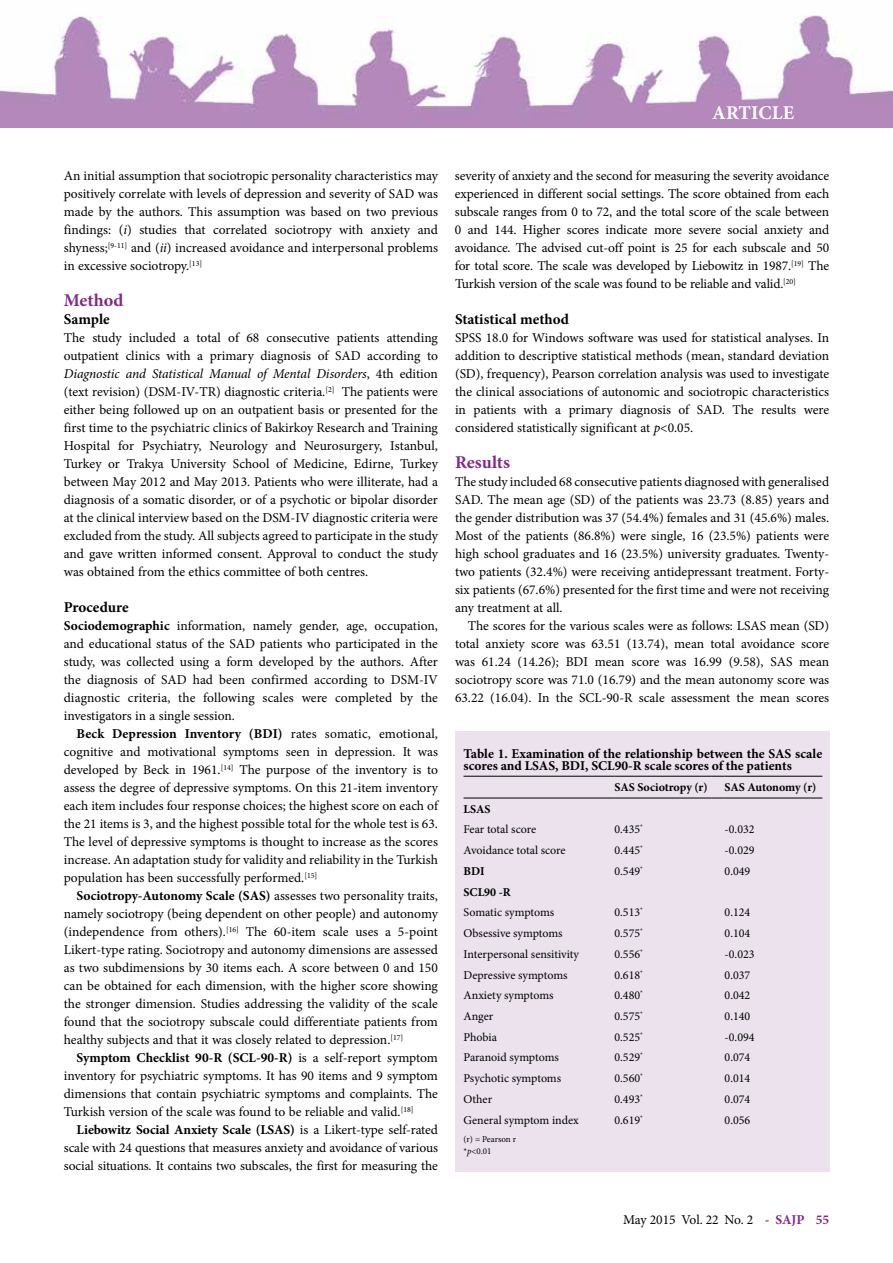
<style>
.page{position:relative;width:893px;height:1263px;background:#fff}
.page>*{position:absolute;margin:0;border:0;box-sizing:border-box;transform-origin:0 0}
.t1{font:700 19.5px "Minion Pro";letter-spacing:.01em;color:#fff}
.t2{font:700 18px "Minion Pro";color:#822a85}
.t3{font:700 15px "Minion Pro";color:#000}
.t4{font:13.5px/18px "Minion Pro";letter-spacing:-.005em;color:#000;text-align:justify}
.t5{font:700 13.5px/12px "Minion Pro";color:#000}
.t6{font:12px "Minion Pro";color:#000}
.t7{font:700 12px "Minion Pro";letter-spacing:-.005em;color:#000}
.t8{font:9px/12px "Minion Pro";letter-spacing:-.005em;color:#000}
.s1{font-style:italic}
.s2{font-weight:700}
.s3{font-weight:700;color:#822a85}
</style>
<div class="page">
<img style="left:0;top:15px;width:893px;height:113px">
<div style="left:455px;top:731px;width:374px;height:440px;background:#ebe2ed"></div>
<hr style="left:463px;top:776px;width:151px;height:1px;background:#000">
<hr style="left:614px;top:776px;width:98px;height:1px;background:#000">
<svg style="left:712px;top:776px;width:13px;height:1px"></svg>
<hr style="left:725px;top:776px;width:97px;height:1px;background:#000">
<hr style="left:463px;top:798px;width:151px;height:1px;background:#000">
<hr style="left:614px;top:798px;width:98px;height:1px;background:#000">
<svg style="left:712px;top:798px;width:13px;height:1px"></svg>
<hr style="left:725px;top:798px;width:97px;height:1px;background:#000">
<h1 class="t1" style="left:712px;top:99px;width:84px">ARTICLE</h1>
<p class="t4" style="left:64px;top:167px;width:376px">An initial assumption that sociotropic personality characteristics may positively correlate with levels of depression and severity of SAD was made by the authors. This assumption was based on two previous findings: (<span class="s1">i</span>) studies that correlated sociotropy with anxiety and shyness;<sup>[9-11]</sup> and (<span class="s1">ii</span>) increased avoidance and interpersonal problems in excessive sociotropy.<sup>[13]</sup></p>
<h2 class="t2" style="left:64px;top:288px;width:61px">Method</h2>
<p class="t3" style="left:64px;top:309px;width:48px">Sample</p>
<p class="t4" style="left:64px;top:329px;width:376px">The study included a total of 68 consecutive patients attending outpatient clinics with a primary diagnosis of SAD according to <span class="s1">Diagnostic and Statistical Manual of Mental Disorders</span>, 4th edition (text revision) (DSM-IV-TR) diagnostic criteria.<sup>[2]</sup> The patients were either being followed up on an outpatient basis or presented for the first time to the psychiatric clinics of Bakirkoy Research and Training Hospital for Psychiatry, Neurology and Neurosurgery, Istanbul, Turkey or Trakya University School of Medicine, Edirne, Turkey between May 2012 and May 2013. Patients who were illiterate, had a diagnosis of a somatic disorder, or of a psychotic or bipolar disorder at the clinical interview based on the DSM-IV diagnostic criteria were excluded from the study. All subjects agreed to participate in the study and gave written informed consent. Approval to conduct the study was obtained from the ethics committee of both centres.</p>
<p class="t3" style="left:64px;top:597px;width:66px">Procedure</p>
<p class="t4" style="left:64px;top:617px;width:376px"><span class="s2">Sociodemographic</span> information, namely gender, age, occupation, and educational status of the SAD patients who participated in the study, was collected using a form developed by the authors. After the diagnosis of SAD had been confirmed according to DSM-IV diagnostic criteria, the following scales were completed by the investigators in a single session.</p>
<p class="t4" style="left:64px;top:725px;width:376px;text-indent:13px"><span class="s2">Beck Depression Inventory (BDI)</span> rates somatic, emotional, cognitive and motivational symptoms seen in depression. It was developed by Beck in 1961.<sup>[14]</sup> The purpose of the inventory is to assess the degree of depressive symptoms. On this 21-item inventory each item includes four response choices; the highest score on each of the 21 items is 3, and the highest possible total for the whole test is 63.<br>The level of depressive symptoms is thought to increase as the scores increase. An adaptation study for validity and reliability in the Turkish population has been successfully performed.<sup>[15]</sup></p>
<p class="t4" style="left:64px;top:887px;width:376px;text-indent:13px"><span class="s2">Sociotropy-Autonomy Scale (SAS)</span> assesses two personality traits, namely sociotropy (being dependent on other people) and autonomy (independence from others).<sup>[16]</sup> The 60-item scale uses a 5-point Likert-type rating. Sociotropy and autonomy dimensions are assessed as two subdimensions by 30 items each. A score between 0 and 150 can be obtained for each dimension, with the higher score showing the stronger dimension. Studies addressing the validity of the scale found that the sociotropy subscale could differentiate patients from healthy subjects and that it was closely related to depression.<sup>[17]</sup></p>
<p class="t4" style="left:64px;top:1049px;width:376px;text-indent:13px"><span class="s2">Symptom Checklist 90-R (SCL-90-R)</span> is a self-report symptom inventory for psychiatric symptoms. It has 90 items and 9 symptom dimensions that contain psychiatric symptoms and complaints. The Turkish version of the scale was found to be reliable and valid.<sup>[18]</sup></p>
<p class="t4" style="left:64px;top:1121px;width:376px;text-indent:13px"><span class="s2">Liebowitz Social Anxiety Scale (LSAS)</span> is a Likert-type self-rated scale with 24 questions that measures anxiety and avoidance of various social situations. It contains two subscales, the first for measuring the</p>
<p class="t4" style="left:455px;top:167px;width:376px">severity of anxiety and the second for measuring the severity avoidance experienced in different social settings. The score obtained from each subscale ranges from 0 to 72, and the total score of the scale between 0 and 144. Higher scores indicate more severe social anxiety and avoidance. The advised cut-off point is 25 for each subscale and 50 for total score. The scale was developed by Liebowitz in 1987.<sup>[19]</sup> The Turkish version of the scale was found to be reliable and valid.<sup>[20]</sup></p>
<p class="t3" style="left:455px;top:309px;width:116px">Statistical method</p>
<p class="t4" style="left:455px;top:329px;width:376px">SPSS 18.0 for Windows software was used for statistical analyses. In addition to descriptive statistical methods (mean, standard deviation (SD), frequency), Pearson correlation analysis was used to investigate the clinical associations of autonomic and sociotropic characteristics in patients with a primary diagnosis of SAD. The results were considered statistically significant at <span class="s1">p</span>&lt;0.05.</p>
<h2 class="t2" style="left:455px;top:450px;width:57px">Results</h2>
<p class="t4" style="left:455px;top:473px;width:376px">The study included 68 consecutive patients diagnosed with generalised SAD. The mean age (SD) of the patients was 23.73 (8.85) years and the gender distribution was 37 (54.4%) females and 31 (45.6%) males.<br>Most of the patients (86.8%) were single, 16 (23.5%) patients were high school graduates and 16 (23.5%) university graduates. Twenty&shy;two patients (32.4%) were receiving antidepressant treatment. Forty&shy;six patients (67.6%) presented for the first time and were not receiving any treatment at all.</p>
<p class="t4" style="left:455px;top:617px;width:376px;text-indent:13px">The scores for the various scales were as follows: LSAS mean (SD) total anxiety score was 63.51 (13.74), mean total avoidance score was 61.24 (14.26); BDI mean score was 16.99 (9.58), SAS mean sociotropy score was 71.0 (16.79) and the mean autonomy score was 63.22 (16.04). In the SCL-90-R scale assessment the mean scores</p>
<p class="t5" style="left:463px;top:748px;width:360px">Table 1. Examination of the relationship between the SAS scale scores and LSAS, BDI, SCL90-R scale scores of the patients</p>
<p class="t7" style="left:614px;top:779px;width:95px">SAS Sociotropy (r)</p>
<p class="t7" style="left:725px;top:779px;width:93px">SAS Autonomy (r)</p>
<p class="t7" style="left:463px;top:800px;width:29px">LSAS</p>
<p class="t6" style="left:463px;top:822px;width:74px">Fear total score</p>
<p class="t6" style="left:614px;top:822px;width:30px">0.435<sup>*</sup></p>
<p class="t6" style="left:725px;top:822px;width:32px">-0.032</p>
<p class="t6" style="left:463px;top:842px;width:104px">Avoidance total score</p>
<p class="t6" style="left:614px;top:842px;width:30px">0.445<sup>*</sup></p>
<p class="t6" style="left:725px;top:842px;width:32px">-0.029</p>
<p class="t7" style="left:463px;top:863px;width:23px">BDI</p>
<p class="t6" style="left:614px;top:863px;width:30px">0.549<sup>*</sup></p>
<p class="t6" style="left:725px;top:863px;width:27px">0.049</p>
<p class="t7" style="left:463px;top:883px;width:49px">SCL90 -R</p>
<p class="t6" style="left:463px;top:904px;width:92px">Somatic symptoms</p>
<p class="t6" style="left:614px;top:904px;width:30px">0.513<sup>*</sup></p>
<p class="t6" style="left:725px;top:904px;width:27px">0.124</p>
<p class="t6" style="left:463px;top:925px;width:101px">Obsessive symptoms</p>
<p class="t6" style="left:614px;top:925px;width:30px">0.575<sup>*</sup></p>
<p class="t6" style="left:725px;top:925px;width:27px">0.104</p>
<p class="t6" style="left:463px;top:946px;width:117px">Interpersonal sensitivity</p>
<p class="t6" style="left:614px;top:946px;width:30px">0.556<sup>*</sup></p>
<p class="t6" style="left:725px;top:946px;width:32px">-0.023</p>
<p class="t6" style="left:463px;top:967px;width:105px">Depressive symptoms</p>
<p class="t6" style="left:614px;top:967px;width:30px">0.618<sup>*</sup></p>
<p class="t6" style="left:725px;top:967px;width:27px">0.037</p>
<p class="t6" style="left:463px;top:987px;width:91px">Anxiety symptoms</p>
<p class="t6" style="left:614px;top:987px;width:30px">0.480<sup>*</sup></p>
<p class="t6" style="left:725px;top:987px;width:27px">0.042</p>
<p class="t6" style="left:463px;top:1008px;width:31px">Anger</p>
<p class="t6" style="left:614px;top:1008px;width:30px">0.575<sup>*</sup></p>
<p class="t6" style="left:725px;top:1008px;width:27px">0.140</p>
<p class="t6" style="left:463px;top:1029px;width:35px">Phobia</p>
<p class="t6" style="left:614px;top:1029px;width:30px">0.525<sup>*</sup></p>
<p class="t6" style="left:725px;top:1029px;width:32px">-0.094</p>
<p class="t6" style="left:463px;top:1049px;width:97px">Paranoid symptoms</p>
<p class="t6" style="left:614px;top:1049px;width:30px">0.529<sup>*</sup></p>
<p class="t6" style="left:725px;top:1049px;width:27px">0.074</p>
<p class="t6" style="left:463px;top:1070px;width:99px">Psychotic symptoms</p>
<p class="t6" style="left:614px;top:1070px;width:30px">0.560<sup>*</sup></p>
<p class="t6" style="left:725px;top:1070px;width:27px">0.014</p>
<p class="t6" style="left:463px;top:1091px;width:30px">Other</p>
<p class="t6" style="left:614px;top:1091px;width:30px">0.493<sup>*</sup></p>
<p class="t6" style="left:725px;top:1091px;width:27px">0.074</p>
<p class="t6" style="left:463px;top:1112px;width:117px">General symptom index</p>
<p class="t6" style="left:614px;top:1112px;width:30px">0.619<sup>*</sup></p>
<p class="t6" style="left:725px;top:1112px;width:27px">0.056</p>
<p class="t8" style="left:463px;top:1133px;width:54px">(r) = Pearson r *<span class="s1">p</span>&lt;0.01</p>
<p class="t4" style="left:623px;top:1211px;width:208px">May 2015 Vol. 22 No. 2 - <span class="s3">SAJP 55</span></p>
</div>
